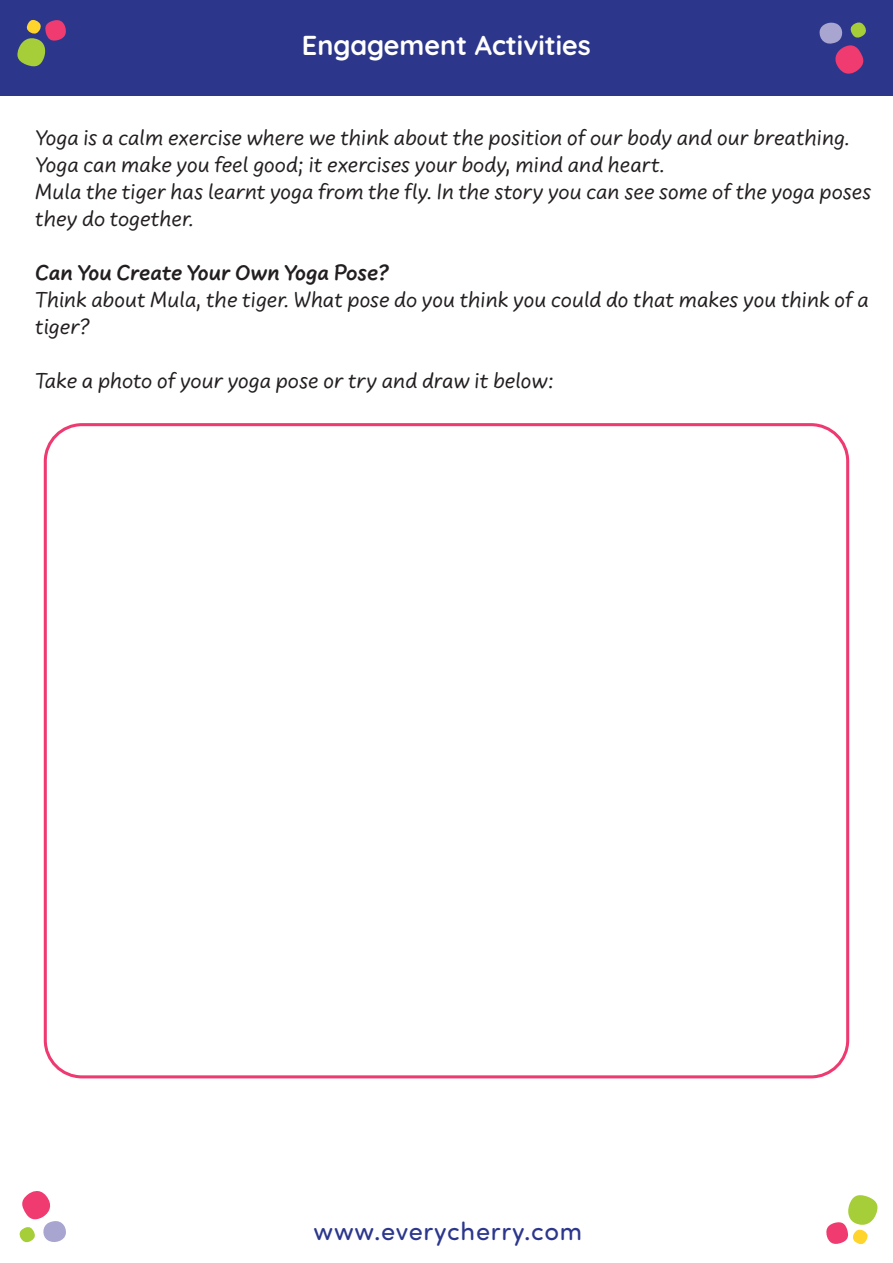
<style>
.page{position:relative;width:893px;height:1263px;background:#fff}
.page>*{position:absolute;margin:0;border:0;box-sizing:border-box;transform-origin:0 0}
.Page_Title{font:700 27.3px "Quicksand";color:#fff}
.t1{font:25.5px "Sofia Pro Soft";letter-spacing:.03em;color:#2c378c}
.Body{font:22.65px/27px "Uberhand Pro";color:#231f20}
.Body-2{font:700 22.65px "Uberhand Pro";color:#231f20}
</style>
<div class="page">
<svg style="left:826px;top:1195px;width:52px;height:50px"></svg>
<svg style="left:19px;top:1191px;width:47px;height:52px"></svg>
<div style="left:0;top:0;width:893px;height:96px;background:#2c378c"></div>
<svg style="left:17px;top:20px;width:49px;height:47px"></svg>
<svg style="left:819px;top:22px;width:47px;height:52px"></svg>
<div style="left:44px;top:423px;width:805px;height:655px;border:3px solid #ef3971;border-radius:37px"></div>
<p class="Page_Title" style="left:302px;top:22px;width:290px">Engagement Activities</p>
<p class="Body" style="left:35px;top:123px;width:816px">Yoga is a calm exercise where we think about the position of our body and our breathing.<br>Yoga can make you feel good; it exercises your body, mind and heart.</p>
<p class="Body" style="left:35px;top:177px;width:838px">Mula the tiger has learnt yoga from the fly. In the story you can see some of the yoga poses they do together.</p>
<p class="Body-2" style="left:35px;top:256px;width:355px">Can You Create Your Own Yoga Pose?</p>
<p class="Body" style="left:35px;top:285px;width:835px">Think about Mula, the tiger. What pose do you think you could do that makes you think of a tiger?</p>
<p class="Body" style="left:35px;top:366px;width:520px">Take a photo of your yoga pose or try and draw it below:</p>
<p class="t1" style="left:314px;top:1214px;width:270px">www.everycherry.com</p>
</div>
